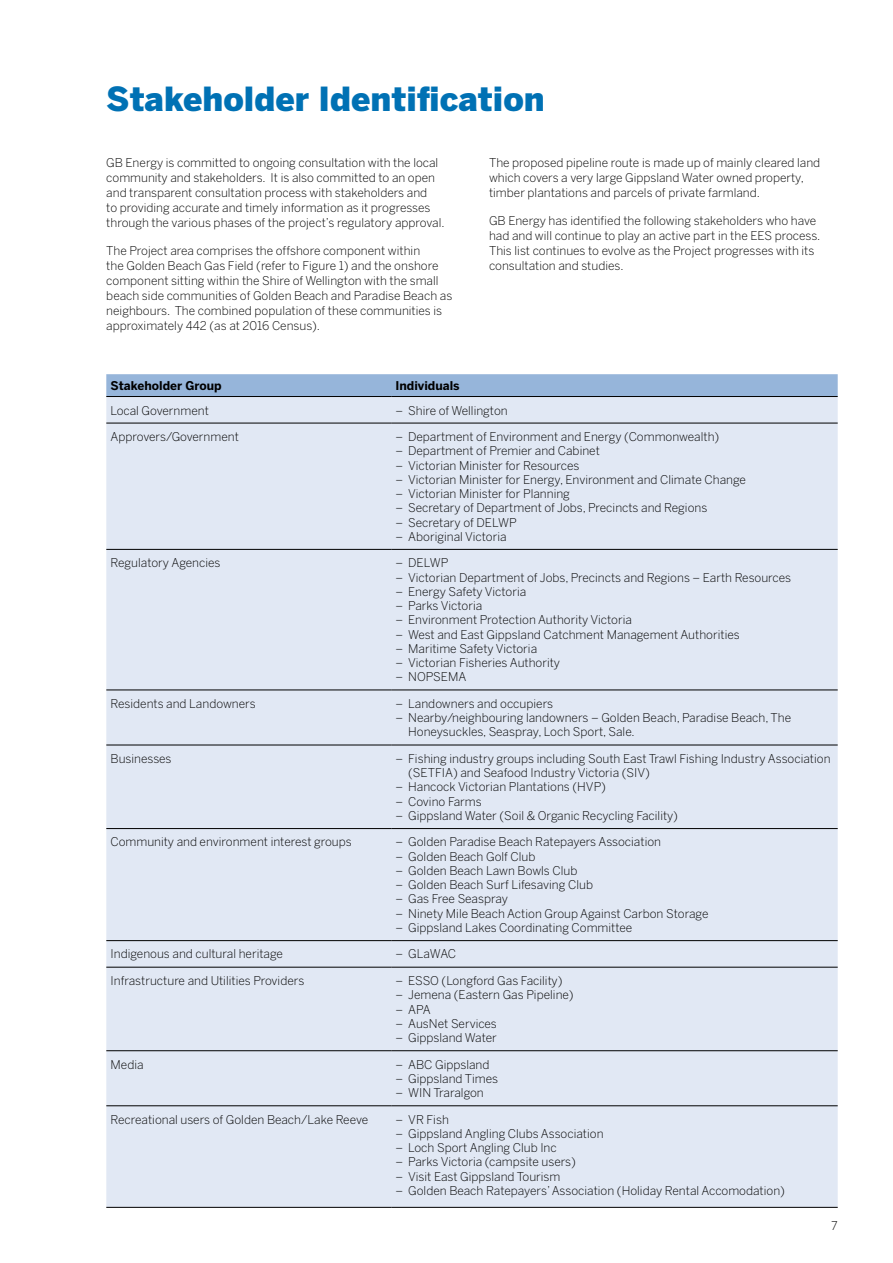
<style>
.page{position:relative;width:893px;height:1263px;background:#fff}
.page>*{position:absolute;margin:0;border:0;box-sizing:border-box;transform-origin:0 0}
.t1{font:900 33px "Benton Sans";color:#0071b4}
.t2{font:300 12px/15px "Benton Sans";color:#000}
.t3{font:700 12px "Benton Sans";color:#000}
</style>
<div class="page">
<div style="left:106px;top:374px;width:732px;height:22px;background:#96b5da"></div>
<div style="left:106px;top:397px;width:732px;height:810px;background:#e1e8f4"></div>
<hr style="left:106px;top:396px;width:285px;height:1px;background:#000">
<hr style="left:391px;top:396px;width:447px;height:1px;background:#000">
<hr style="left:391px;top:423px;width:447px;height:1px;background:#000">
<hr style="left:391px;top:549px;width:447px;height:1px;background:#000">
<hr style="left:106px;top:690px;width:285px;height:1px;background:#000">
<hr style="left:391px;top:690px;width:447px;height:1px;background:#000">
<hr style="left:106px;top:745px;width:285px;height:1px;background:#000">
<hr style="left:391px;top:745px;width:447px;height:1px;background:#000">
<hr style="left:106px;top:828px;width:285px;height:1px;background:#000">
<hr style="left:391px;top:828px;width:447px;height:1px;background:#000">
<hr style="left:106px;top:940px;width:285px;height:1px;background:#000">
<hr style="left:391px;top:940px;width:447px;height:1px;background:#000">
<hr style="left:106px;top:967px;width:285px;height:1px;background:#000">
<hr style="left:391px;top:967px;width:447px;height:1px;background:#000">
<hr style="left:106px;top:1050px;width:285px;height:1px;background:#000">
<hr style="left:391px;top:1050px;width:447px;height:1px;background:#000">
<hr style="left:106px;top:1105px;width:285px;height:1px;background:#000">
<hr style="left:391px;top:1105px;width:447px;height:1px;background:#000">
<hr style="left:106px;top:1207px;width:285px;height:1px;background:#000">
<hr style="left:391px;top:1207px;width:447px;height:1px;background:#000">
<hr style="left:106px;top:423px;width:285px;height:1px;background:#000">
<hr style="left:106px;top:549px;width:285px;height:1px;background:#000">
<h1 class="t1" style="left:106px;top:79px;width:440px">Stakeholder Identification</h1>
<p class="t2" style="left:106px;top:155px;width:340px">GB Energy is committed to ongoing consultation with the local community and stakeholders. It is also committed to an open and transparent consultation process with stakeholders and<br>to providing accurate and timely information as it progresses through the various phases of the project’s regulatory approval.</p>
<p class="t2" style="left:106px;top:243px;width:348px">The Project area comprises the offshore component within<br>the Golden Beach Gas Field (refer to Figure 1) and the onshore component sitting within the Shire of Wellington with the small beach side communities of Golden Beach and Paradise Beach as neighbours. The combined population of these communities is approximately 442 (as at 2016 Census).</p>
<p class="t2" style="left:489px;top:155px;width:333px">The proposed pipeline route is made up of mainly cleared land which covers a very large Gippsland Water owned property, timber plantations and parcels of private farmland.</p>
<p class="t2" style="left:489px;top:213px;width:333px">GB Energy has identified the following stakeholders who have had and will continue to play an active part in the EES process.<br>This list continues to evolve as the Project progresses with its consultation and studies.</p>
<p class="t3" style="left:111px;top:379px;width:113px">Stakeholder Group</p>
<p class="t3" style="left:395px;top:379px;width:66px">Individuals</p>
<p class="t2" style="left:111px;top:403px;width:100px">Local Government</p>
<p class="t2" style="left:395px;top:403px;width:114px">– Shire of Wellington</p>
<p class="t2" style="left:111px;top:429px;width:130px">Approvers/Government</p>
<p class="t2" style="left:395px;top:429px;width:325px">– Department of Environment and Energy (Commonwealth)</p>
<p class="t2" style="left:395px;top:443px;width:206px">– Department of Premier and Cabinet</p>
<p class="t2" style="left:395px;top:458px;width:185px">– Victorian Minister for Resources</p>
<p class="t2" style="left:395px;top:472px;width:352px">– Victorian Minister for Energy, Environment and Climate Change</p>
<p class="t2" style="left:395px;top:486px;width:176px">– Victorian Minister for Planning</p>
<p class="t2" style="left:395px;top:500px;width:313px">– Secretary of Department of Jobs, Precincts and Regions</p>
<p class="t2" style="left:395px;top:515px;width:123px">– Secretary of DELWP</p>
<p class="t2" style="left:395px;top:529px;width:113px">– Aboriginal Victoria</p>
<p class="t2" style="left:111px;top:555px;width:111px">Regulatory Agencies</p>
<p class="t2" style="left:395px;top:555px;width:54px">– DELWP</p>
<p class="t2" style="left:395px;top:570px;width:397px">– Victorian Department of Jobs, Precincts and Regions – Earth Resources</p>
<p class="t2" style="left:395px;top:584px;width:132px">– Energy Safety Victoria</p>
<p class="t2" style="left:395px;top:598px;width:88px">– Parks Victoria</p>
<p class="t2" style="left:395px;top:612px;width:238px">– Environment Protection Authority Victoria</p>
<p class="t2" style="left:395px;top:627px;width:346px">– West and East Gippsland Catchment Management Authorities</p>
<p class="t2" style="left:395px;top:641px;width:143px">– Maritime Safety Victoria</p>
<p class="t2" style="left:395px;top:655px;width:166px">– Victorian Fisheries Authority</p>
<p class="t2" style="left:395px;top:669px;width:72px">– NOPSEMA</p>
<p class="t2" style="left:111px;top:696px;width:147px">Residents and Landowners</p>
<p class="t2" style="left:395px;top:696px;width:159px">– Landowners and occupiers</p>
<p class="t2" style="left:408px;top:710px;width:384px;line-height:14.2px;text-indent:-13px">– Nearby/neighbouring landowners – Golden Beach, Paradise Beach, The<br>Honeysuckles, Seaspray, Loch Sport, Sale.</p>
<p class="t2" style="left:111px;top:751px;width:63px">Businesses</p>
<p class="t2" style="left:408px;top:751px;width:424px;line-height:14.2px;text-indent:-13px">– Fishing industry groups including South East Trawl Fishing Industry Association (SETFIA) and Seafood Industry Victoria (SIV)</p>
<p class="t2" style="left:395px;top:779px;width:212px">– Hancock Victorian Plantations (HVP)</p>
<p class="t2" style="left:395px;top:794px;width:88px">– Covino Farms</p>
<p class="t2" style="left:395px;top:808px;width:284px">– Gippsland Water (Soil &amp; Organic Recycling Facility)</p>
<p class="t2" style="left:111px;top:834px;width:243px">Community and environment interest groups</p>
<p class="t2" style="left:395px;top:834px;width:267px">– Golden Paradise Beach Ratepayers Association</p>
<p class="t2" style="left:395px;top:849px;width:142px">– Golden Beach Golf Club</p>
<p class="t2" style="left:395px;top:863px;width:184px">– Golden Beach Lawn Bowls Club</p>
<p class="t2" style="left:395px;top:877px;width:199px">– Golden Beach Surf Lifesaving Club</p>
<p class="t2" style="left:395px;top:891px;width:114px">– Gas Free Seaspray</p>
<p class="t2" style="left:395px;top:906px;width:314px">– Ninety Mile Beach Action Group Against Carbon Storage</p>
<p class="t2" style="left:395px;top:920px;width:238px">– Gippsland Lakes Coordinating Committee</p>
<p class="t2" style="left:111px;top:946px;width:174px">Indigenous and cultural heritage</p>
<p class="t2" style="left:395px;top:946px;width:62px">– GLaWAC</p>
<p class="t2" style="left:111px;top:973px;width:195px">Infrastructure and Utilities Providers</p>
<p class="t2" style="left:395px;top:973px;width:169px">– ESSO (Longford Gas Facility)</p>
<p class="t2" style="left:395px;top:987px;width:180px">– Jemena (Eastern Gas Pipeline)</p>
<p class="t2" style="left:395px;top:1001px;width:37px">– APA</p>
<p class="t2" style="left:395px;top:1016px;width:103px">– AusNet Services</p>
<p class="t2" style="left:395px;top:1030px;width:103px">– Gippsland Water</p>
<p class="t2" style="left:111px;top:1056px;width:35px">Media</p>
<p class="t2" style="left:395px;top:1056px;width:96px">– ABC Gippsland</p>
<p class="t2" style="left:395px;top:1071px;width:104px">– Gippsland Times</p>
<p class="t2" style="left:395px;top:1085px;width:90px">– WIN Traralgon</p>
<p class="t2" style="left:111px;top:1111px;width:259px">Recreational users of Golden Beach/Lake Reeve</p>
<p class="t2" style="left:395px;top:1111px;width:55px">– VR Fish</p>
<p class="t2" style="left:395px;top:1126px;width:210px">– Gippsland Angling Clubs Association</p>
<p class="t2" style="left:395px;top:1140px;width:163px">– Loch Sport Angling Club Inc</p>
<p class="t2" style="left:395px;top:1154px;width:182px">– Parks Victoria (campsite users)</p>
<p class="t2" style="left:395px;top:1168px;width:167px">– Visit East Gippsland Tourism</p>
<p class="t2" style="left:395px;top:1183px;width:391px">– Golden Beach Ratepayers’ Association (Holiday Rental Accomodation)</p>
<p class="t2" style="left:831px;top:1218px;width:8px">7</p>
</div>
